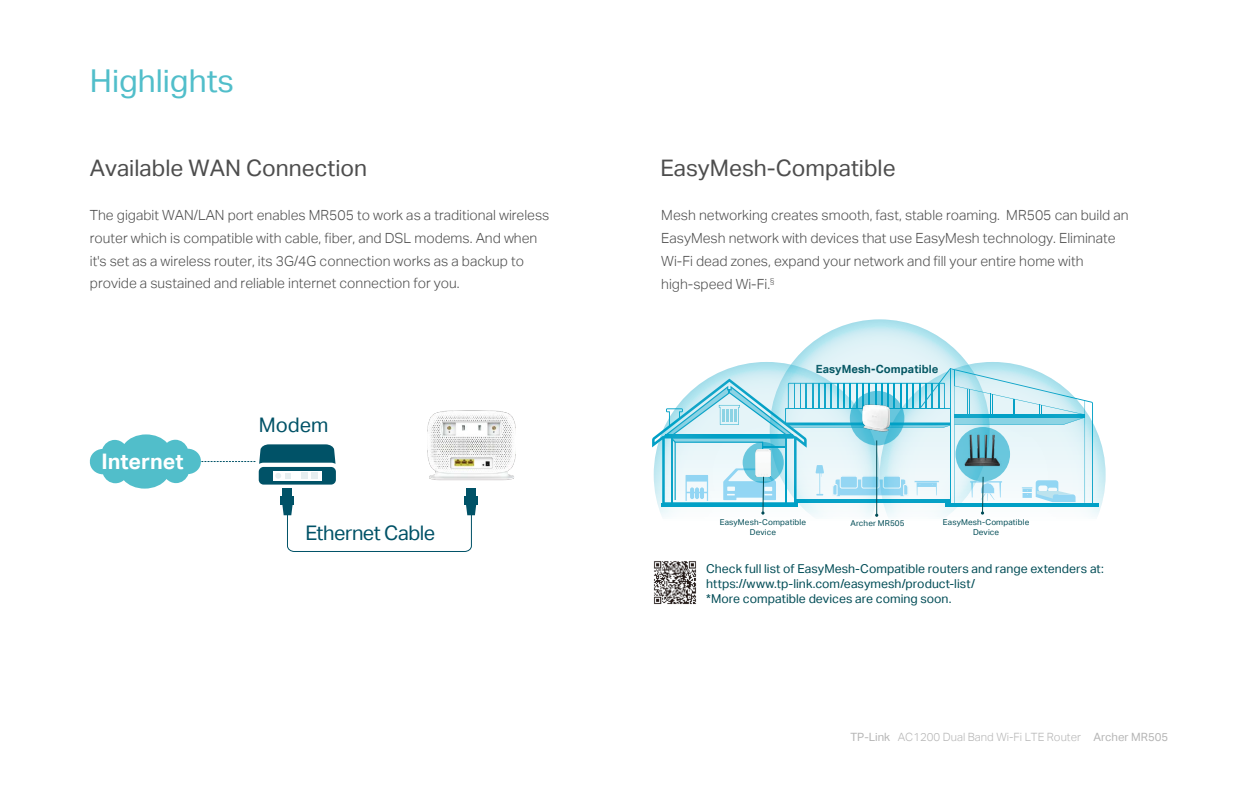
<style>
.page{position:relative;width:1260px;height:788px;background:#fff}
.page>*{position:absolute;margin:0;border:0;box-sizing:border-box;transform-origin:0 0}
.t1{font:31.5px "TP Link Aktiv Regular";color:#51beca}
.t2{font:22.75px "TP Link Aktiv Regular";color:#4d4d4d}
.t3{font:21.44px "TP Link Aktiv Bold";color:#fff}
.t4{font:20.04px "TP Link Aktiv Regular";letter-spacing:-.025em;color:#005267}
.t5{font:14px/22.7px "TP Link Aktiv Light";color:#4d4d4d}
.t6{font:12.25px/14.7px "TP Link Aktiv Regular";color:#004c56}
.t7{font:11.38px "TP Link Aktiv Light";color:#b5b5b5}
.t8{font:11.29px "TP Link Aktiv Bold";letter-spacing:.005em;color:#004c56}
.t9{font:8.14px/9.4px "TP Link Aktiv Regular";letter-spacing:.015em;color:#004c56;text-align:center}
.s1{font-family:"TP Link Aktiv Regular"}
</style>
<div class="page">
<div style="left:283px;top:488px;width:9px;height:9px;background:#005267"></div>
<div style="left:281px;top:496px;width:13px;height:8px;background:#005267"></div>
<svg style="left:90px;top:434px;width:246px;height:54px"></svg>
<div style="left:466px;top:488px;width:10px;height:9px;background:#005267"></div>
<svg style="left:282px;top:494px;width:194px;height:58px"></svg>
<div style="left:465px;top:496px;width:13px;height:8px;background:#005267"></div>
<img style="left:427px;top:411px;width:89px;height:69px">
<svg style="left:731px;top:319px;width:375px;height:198px"></svg>
<svg style="left:652px;top:368px;width:441px;height:149px"></svg>
<img style="left:954px;top:433px;width:56px;height:38px">
<img style="left:653px;top:561px;width:44px;height:44px">
<img style="left:862px;top:404px;width:28px;height:29px">
<h1 class="t1" style="left:90px;top:62px;width:146px">Highlights</h1>
<h2 class="t2" style="left:90px;top:154px;width:279px">Available WAN Connection</h2>
<h2 class="t2" style="left:660px;top:154px;width:237px">EasyMesh-Compatible</h2>
<p class="t5" style="left:90px;top:204px;width:461px">The gigabit WAN/LAN port enables MR505 to work as a traditional wireless router which is compatible with cable, fiber, and DSL modems. And when it's set as a wireless router, its 3G/4G connection works as a backup to provide a sustained and reliable internet connection for you.</p>
<p class="t5" style="left:661px;top:204px;width:469px">Mesh networking creates smooth, fast, stable roaming. MR505 can build an EasyMesh network with devices that use EasyMesh technology. Eliminate Wi-Fi dead zones, expand your network and fill your entire home with high-speed Wi-Fi.<sup>§</sup></p>
<h3 class="t3" style="left:102px;top:448px;width:84px">Internet</h3>
<h3 class="t4" style="left:259px;top:413px;width:71px">Modem</h3>
<h3 class="t4" style="left:305px;top:521px;width:131px">Ethernet Cable</h3>
<p class="t8" style="left:816px;top:362px;width:124px">EasyMesh-Compatible</p>
<p class="t9" style="left:720px;top:518px;width:88px">EasyMesh-Compatible</p>
<p class="t9" style="left:850px;top:518px;width:56px">Archer MR505</p>
<p class="t9" style="left:750px;top:527px;width:28px">Device</p>
<p class="t9" style="left:943px;top:518px;width:88px">EasyMesh-Compatible<br>Device</p>
<p class="t6" style="left:706px;top:561px;width:399px">Check full list of EasyMesh-Compatible routers and range extenders at: https://www.tp-link.com/easymesh/product-list/<br>*More compatible devices are coming soon.</p>
<p class="t7" style="left:850px;top:730px;width:319px"><span class="s1">TP-Link</span> AC1200 Dual Band Wi-Fi LTE Router <span class="s1">Archer MR505</span></p>
</div>
